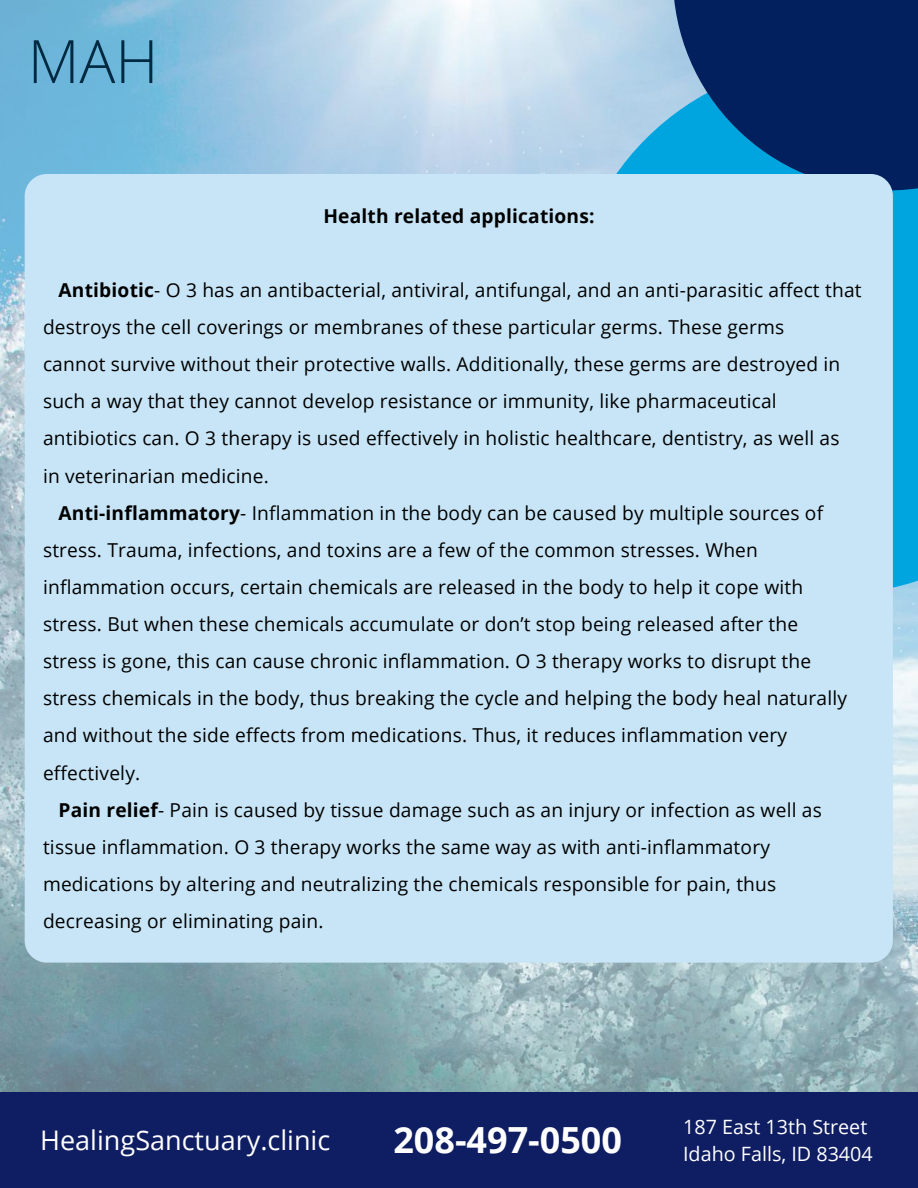
<style>
.page{position:relative;width:918px;height:1188px;background:#fff}
.page>*{position:absolute;margin:0;border:0;box-sizing:border-box;transform-origin:0 0}
.t1{font:300 59.85px "Open Sans";color:#002942}
.t2{font:700 36px "Open Sans";color:#fff}
.t3{font:27px "Open Sans";color:#fff}
.t4{font:19.8px/27.2px "Open Sans";color:#fff}
.t5{font:19.2px "Open Sans";letter-spacing:.01em;color:#000}
.t6{font:700 19.2px "Open Sans";letter-spacing:.01em;color:#000}
.s1{font-weight:700}
</style>
<div class="page">
<img style="left:0;top:0;width:918px;height:1092px">
<svg style="left:532px;top:0;width:141px;height:174px;background:#c2daec"></svg>
<svg style="left:568px;top:61px;width:350px;height:533px;background:#55b9e2"></svg>
<div style="left:0;top:1092px;width:918px;height:96px;background:#0f1d62"></div>
<svg style="left:673px;top:0;width:245px;height:190px;background:#083974"></svg>
<div style="left:25px;top:174px;width:868px;height:789px;background:#c7e5f6;border-radius:22px"></div>
<h1 class="t1" style="left:28px;top:20px;width:132px">MAH</h1>
<p class="t6" style="left:323px;top:202px;width:273px">Health related applications:</p>
<p class="t5" style="left:59px;top:277px;width:805px"><span class="s1">Antibiotic</span>- O 3 has an antibacterial, antiviral, antifungal, and an anti-parasitic affect that</p>
<p class="t5" style="left:43px;top:314px;width:743px">destroys the cell coverings or membranes of these particular germs. These germs</p>
<p class="t5" style="left:43px;top:351px;width:799px">cannot survive without their protective walls. Additionally, these germs are destroyed in</p>
<p class="t5" style="left:43px;top:388px;width:735px">such a way that they cannot develop resistance or immunity, like pharmaceutical</p>
<p class="t5" style="left:43px;top:425px;width:798px">antibiotics can. O 3 therapy is used effectively in holistic healthcare, dentistry, as well as</p>
<p class="t5" style="left:43px;top:463px;width:227px">in veterinarian medicine.</p>
<p class="t5" style="left:59px;top:500px;width:766px"><span class="s1">Anti-inflammatory</span>- Inflammation in the body can be caused by multiple sources of</p>
<p class="t5" style="left:43px;top:537px;width:716px">stress. Trauma, infections, and toxins are a few of the common stresses. When</p>
<p class="t5" style="left:43px;top:574px;width:762px">inflammation occurs, certain chemicals are released in the body to help it cope with</p>
<p class="t5" style="left:43px;top:611px;width:757px">stress. But when these chemicals accumulate or don’t stop being released after the</p>
<p class="t5" style="left:43px;top:648px;width:770px">stress is gone, this can cause chronic inflammation. O 3 therapy works to disrupt the</p>
<p class="t5" style="left:43px;top:685px;width:806px">stress chemicals in the body, thus breaking the cycle and helping the body heal naturally</p>
<p class="t5" style="left:43px;top:722px;width:746px">and without the side effects from medications. Thus, it reduces inflammation very</p>
<p class="t5" style="left:43px;top:760px;width:99px">effectively.</p>
<p class="t5" style="left:59px;top:797px;width:765px"><span class="s1">Pain relief</span>- Pain is caused by tissue damage such as an injury or infection as well as</p>
<p class="t5" style="left:43px;top:834px;width:729px">tissue inflammation. O 3 therapy works the same way as with anti-inflammatory</p>
<p class="t5" style="left:43px;top:871px;width:735px">medications by altering and neutralizing the chemicals responsible for pain, thus</p>
<p class="t5" style="left:43px;top:908px;width:282px">decreasing or eliminating pain.</p>
<h3 class="t3" style="left:40px;top:1121px;width:292px">HealingSanctuary.clinic</h3>
<h2 class="t2" style="left:393px;top:1115px;width:230px">208-497-0500</h2>
<p class="t4" style="left:683px;top:1112px;width:191px">187 East 13th Street<br>Idaho Falls, ID 83404</p>
</div>
